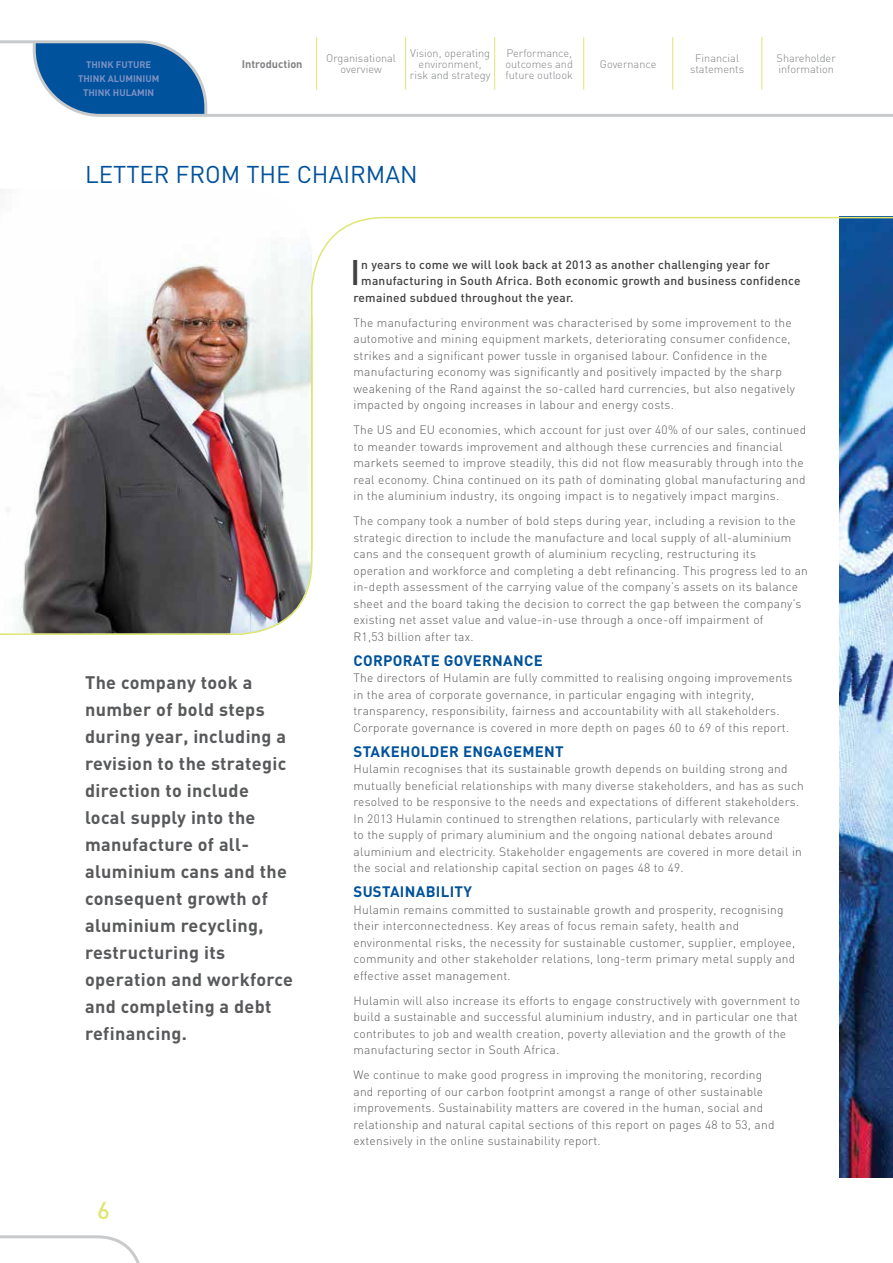
<style>
.page{position:relative;width:893px;height:1263px;background:#fff}
.page>*{position:absolute;margin:0;border:0;box-sizing:border-box;transform-origin:0 0}
.t1{font:500 35.1px "DIN";color:#414042}
.t2{font:24px "DIN";color:#00529c}
.t3{font:500 24px "DIN";color:#dfe672}
.t4{font:700 18px/27px "DIN";letter-spacing:.02em;color:#58595b}
.t5{font:700 15px "DIN";letter-spacing:.02em;color:#00529c}
.t6{font:300 12px/16.5px "DIN";letter-spacing:.02em;color:#58595b}
.t7{font:500 12px "DIN";letter-spacing:.02em;color:#414042}
.t8{font:300 10.95px/10.9px "DIN";color:#808285;text-align:center}
.t9{font:700 10.95px "DIN";color:#808285}
.t10{font:700 9.45px/13.8px "DIN";color:#7c91c4;text-align:center}
</style>
<div class="page">
<svg style="left:0;top:1235px;width:140px;height:28px"></svg>
<hr style="left:316px;top:37px;width:1px;height:53px;background:#dfe672">
<hr style="left:405px;top:37px;width:1px;height:53px;background:#dfe672">
<hr style="left:494px;top:37px;width:1px;height:53px;background:#dfe672">
<hr style="left:583px;top:37px;width:1px;height:53px;background:#dfe672">
<hr style="left:672px;top:37px;width:1px;height:53px;background:#dfe672">
<hr style="left:761px;top:37px;width:1px;height:53px;background:#dfe672">
<svg style="left:0;top:40px;width:31px;height:4px"></svg>
<img style="left:93px;top:244px;width:217px;height:71px">
<img style="left:840px;top:552px;width:53px;height:625px">
<svg style="left:31px;top:38px;width:862px;height:79px"></svg>
<img style="left:0;top:315px;width:313px;height:320px">
<svg style="left:310px;top:216px;width:583px;height:336px"></svg>
<p class="t10" style="left:78px;top:57px;width:83px">THINK FUTURE<br>THINK ALUMINIUM<br>THINK HULAMIN</p>
<p class="t9" style="left:242px;top:57px;width:62px">Introduction</p>
<p class="t8" style="left:326px;top:53px;width:71px">Organisational overview</p>
<p class="t8" style="left:410px;top:47px;width:82px">Vision, operating environment, risk and strategy</p>
<p class="t8" style="left:505px;top:47px;width:69px;text-align:justify">Performance, outcomes and future outlook</p>
<p class="t8" style="left:600px;top:58px;width:58px">Governance</p>
<p class="t8" style="left:690px;top:53px;width:56px">Financial statements</p>
<p class="t8" style="left:777px;top:53px;width:61px;text-align:left">Shareholder information</p>
<h2 class="t2" style="left:85px;top:160px;width:334px">LETTER FROM THE CHAIRMAN</h2>
<p class="t4" style="left:85px;top:668px;width:210px">The company took a number of bold steps during year, including a revision to the strategic direction to include local supply into the manufacture of all&shy;aluminium cans and the consequent growth of aluminium recycling, restructuring its operation and workforce and completing a debt refinancing.</p>
<h2 class="t3" style="left:97px;top:1195px;width:14px">6</h2>
<h1 class="t1" style="left:350px;top:250px;width:12px">I</h1>
<p class="t7" style="left:361px;top:257px;width:410px">n years to come we will look back at 2013 as another challenging year for</p>
<p class="t7" style="left:361px;top:273px;width:441px">manufacturing in South Africa. Both economic growth and business confidence</p>
<p class="t7" style="left:353px;top:290px;width:222px">remained subdued throughout the year.</p>
<p class="t6" style="left:353px;top:314px;width:443px">The manufacturing environment was characterised by some improvement to the automotive and mining equipment markets, deteriorating consumer confidence, strikes and a significant power tussle in organised labour. Confidence in the manufacturing economy was significantly and positively impacted by the sharp weakening of the Rand against the so-called hard currencies, but also negatively impacted by ongoing increases in labour and energy costs.</p>
<p class="t6" style="left:353px;top:421px;width:454px">The US and EU economies, which account for just over 40% of our sales, continued to meander towards improvement and although these currencies and financial markets seemed to improve steadily, this did not flow measurably through into the real economy. China continued on its path of dominating global manufacturing and in the aluminium industry, its ongoing impact is to negatively impact margins.</p>
<p class="t6" style="left:353px;top:512px;width:456px">The company took a number of bold steps during year, including a revision to the strategic direction to include the manufacture and local supply of all-aluminium cans and the consequent growth of aluminium recycling, restructuring its operation and workforce and completing a debt refinancing. This progress led to an in-depth assessment of the carrying value of the company’s assets on its balance sheet and the board taking the decision to correct the gap between the company’s existing net asset value and value-in-use through a once-off impairment of<br>R1,53 billion after tax.</p>
<p class="t5" style="left:353px;top:650px;width:191px">CORPORATE GOVERNANCE</p>
<p class="t6" style="left:353px;top:669px;width:440px">The directors of Hulamin are fully committed to realising ongoing improvements in the area of corporate governance, in particular engaging with integrity, transparency, responsibility, fairness and accountability with all stakeholders.<br>Corporate governance is covered in more depth on pages 60 to 69 of this report.</p>
<p class="t5" style="left:353px;top:741px;width:212px">STAKEHOLDER ENGAGEMENT</p>
<p class="t6" style="left:353px;top:760px;width:452px">Hulamin recognises that its sustainable growth depends on building strong and mutually beneficial relationships with many diverse stakeholders, and has as such resolved to be responsive to the needs and expectations of different stakeholders.<br>In 2013 Hulamin continued to strengthen relations, particularly with relevance<br>to the supply of primary aluminium and the ongoing national debates around aluminium and electricity. Stakeholder engagements are covered in more detail in the social and relationship capital section on pages 48 to 49.</p>
<p class="t5" style="left:353px;top:882px;width:120px">SUSTAINABILITY</p>
<p class="t6" style="left:353px;top:901px;width:443px">Hulamin remains committed to sustainable growth and prosperity, recognising their interconnectedness. Key areas of focus remain safety, health and environmental risks, the necessity for sustainable customer, supplier, employee, community and other stakeholder relations, long-term primary metal supply and effective asset management.</p>
<p class="t6" style="left:353px;top:992px;width:448px">Hulamin will also increase its efforts to engage constructively with government to build a sustainable and successful aluminium industry, and in particular one that contributes to job and wealth creation, poverty alleviation and the growth of the manufacturing sector in South Africa.</p>
<p class="t6" style="left:353px;top:1066px;width:422px">We continue to make good progress in improving the monitoring, recording and reporting of our carbon footprint amongst a range of other sustainable improvements. Sustainability matters are covered in the human, social and relationship and natural capital sections of this report on pages 48 to 53, and extensively in the online sustainability report.</p>
</div>
